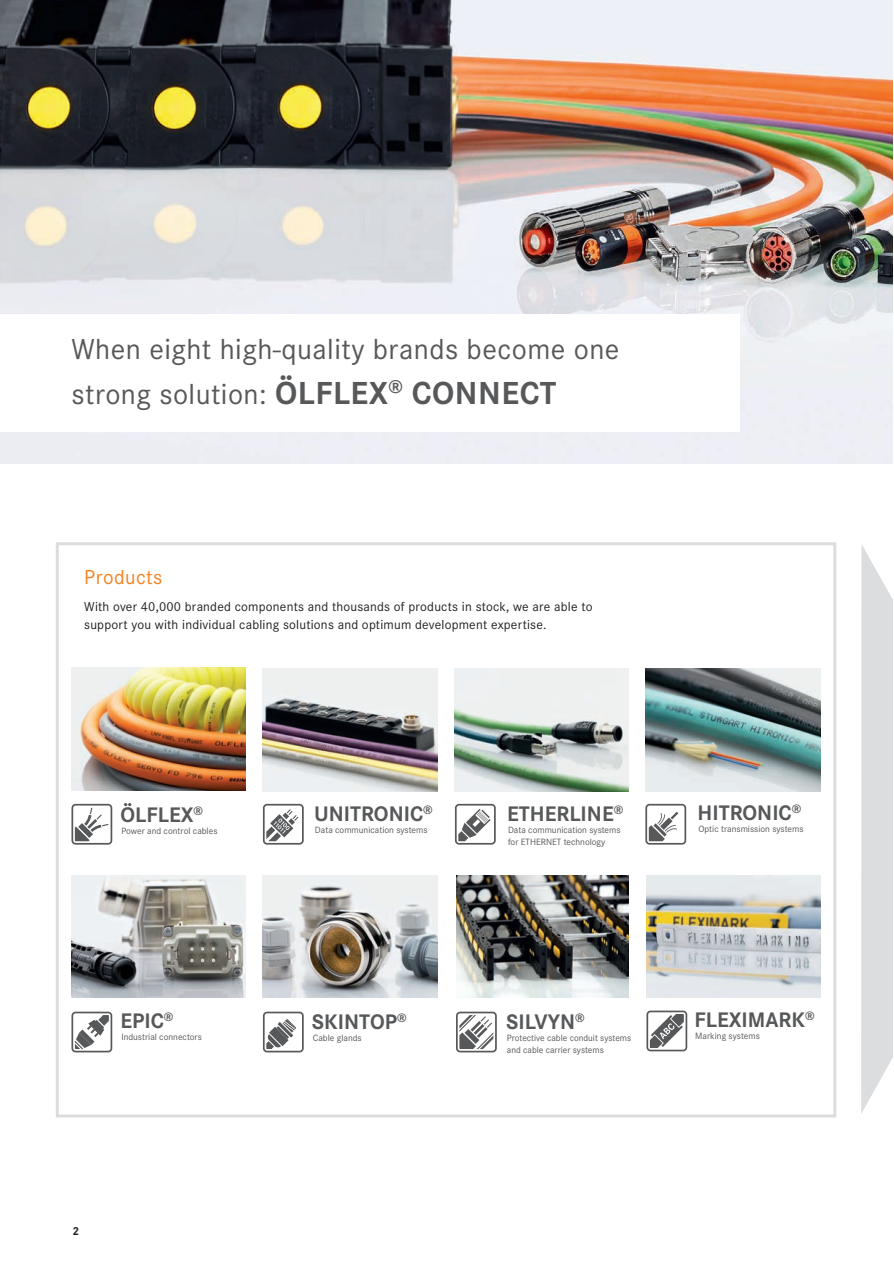
<style>
.page{position:relative;width:894px;height:1264px;background:#fff}
.page>*{position:absolute;margin:0;border:0;box-sizing:border-box;transform-origin:0 0}
.t1{font:30px/45px "Corporate STOT";letter-spacing:.015em;color:#57585a}
.t2{font:700 21.9px "Corporate STOT";color:#57585a}
.t3{font:21px "Corporate STOT";letter-spacing:.02em;color:#f58220}
.t4{font:13.5px/18px "Corporate STOT";letter-spacing:.015em;color:#231f20}
.t5{font:700 12px "Corporate STOT";color:#231f20}
.t6{font:9.45px/12px "Corporate STOT";color:#57585a}
.s1{font-weight:700;font-size:33px}
</style>
<div class="page">
<svg style="left:836px;top:543px;width:56px;height:570px"></svg>
<div style="left:56px;top:542px;width:780px;height:575px;background:#fff;border:3px solid #dcdddf"></div>
<img style="left:0;top:0;width:892px;height:464px">
<img style="left:71px;top:667px;width:175px;height:123px">
<img style="left:263px;top:668px;width:174px;height:123px">
<img style="left:645px;top:668px;width:175px;height:123px">
<img style="left:455px;top:668px;width:173px;height:123px">
<img style="left:263px;top:875px;width:174px;height:122px">
<img style="left:71px;top:875px;width:175px;height:122px">
<img style="left:646px;top:875px;width:174px;height:122px">
<div style="left:0;top:314px;width:739px;height:117px;background:#fff"></div>
<svg style="left:71px;top:1011px;width:41px;height:41px"></svg>
<svg style="left:646px;top:1010px;width:41px;height:41px"></svg>
<svg style="left:456px;top:1011px;width:40px;height:41px"></svg>
<svg style="left:263px;top:1011px;width:40px;height:41px"></svg>
<svg style="left:455px;top:803px;width:40px;height:41px"></svg>
<svg style="left:645px;top:803px;width:41px;height:41px"></svg>
<svg style="left:71px;top:803px;width:41px;height:41px"></svg>
<svg style="left:263px;top:803px;width:40px;height:41px"></svg>
<img style="left:456px;top:875px;width:172px;height:122px">
<h1 class="t1" style="left:71px;top:326px;width:549px">When eight high-quality brands become one strong solution: <span class="s1">ÖLFLEX</span><sup>®</sup> <span class="s1">CONNECT</span></h1>
<h3 class="t3" style="left:84px;top:565px;width:80px">Products</h3>
<h3 class="t4" style="left:84px;top:597px;width:509px">With over 40,000 branded components and thousands of products in stock, we are able to support you with individual cabling solutions and optimum development expertise.</h3>
<h2 class="t2" style="left:120px;top:802px;width:84px">ÖLFLEX<sup>®</sup></h2>
<p class="t6" style="left:121px;top:825px;width:98px">Power and control cables</p>
<h2 class="t2" style="left:120px;top:1007px;width:54px">EPIC<sup>®</sup></h2>
<p class="t6" style="left:121px;top:1030px;width:82px">Industrial connectors</p>
<h2 class="t2" style="left:314px;top:801px;width:120px">UNITRONIC<sup>®</sup></h2>
<p class="t6" style="left:315px;top:824px;width:114px">Data communication systems</p>
<h2 class="t2" style="left:312px;top:1009px;width:96px">SKINTOP<sup>®</sup></h2>
<p class="t6" style="left:313px;top:1031px;width:50px">Cable glands</p>
<h2 class="t2" style="left:507px;top:801px;width:117px">ETHERLINE<sup>®</sup></h2>
<p class="t6" style="left:508px;top:824px;width:114px">Data communication systems for ETHERNET technology</p>
<h2 class="t2" style="left:697px;top:800px;width:105px">HITRONIC<sup>®</sup></h2>
<p class="t6" style="left:698px;top:823px;width:107px">Optic transmission systems</p>
<h2 class="t2" style="left:506px;top:1009px;width:80px">SILVYN<sup>®</sup></h2>
<p class="t6" style="left:507px;top:1031px;width:126px">Protective cable conduit systems and cable carrier systems</p>
<h2 class="t2" style="left:694px;top:1007px;width:122px">FLEXIMARK<sup>®</sup></h2>
<p class="t6" style="left:695px;top:1029px;width:66px">Marking systems</p>
<p class="t5" style="left:73px;top:1223px;width:8px">2</p>
</div>
